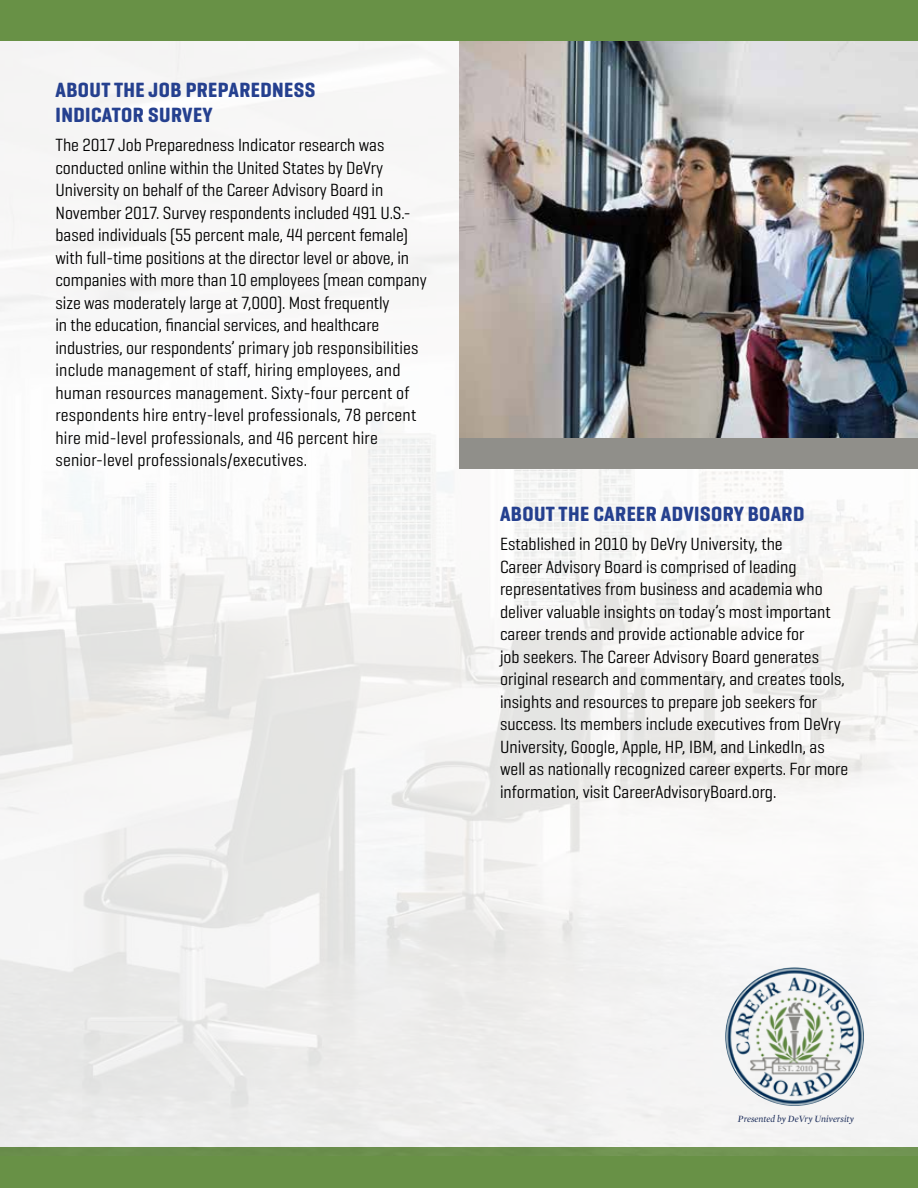
<style>
.page{position:relative;width:918px;height:1188px;background:#fff}
.page>*{position:absolute;margin:0;border:0;box-sizing:border-box;transform-origin:0 0}
.t1{font:700 21px/25.2px "Geogrotesque Cond";letter-spacing:.02em;color:#25408f}
.t2{font:18px/22.5px "Geogrotesque Cond";color:#000}
.t3{font:italic 9.75px "Mercury Display";color:#1d2e5b}
</style>
<div class="page">
<div style="left:0;top:1148px;width:918px;height:40px;background:#689146"></div>
<img style="left:0;top:40px;width:918px;height:1116px">
<img style="left:459px;top:40px;width:459px;height:398px">
<div style="left:0;top:0;width:918px;height:40px;background:#689146"></div>
<div style="left:459px;top:438px;width:459px;height:31px;background:#908f8a"></div>
<img style="left:725px;top:967px;width:139px;height:139px;border-radius:69px">
<p class="t1" style="left:56px;top:77px;width:262px">ABOUT THE JOB PREPAREDNESS<br>INDICATOR SURVEY</p>
<p class="t2" style="left:56px;top:133px;width:373px">The 2017 Job Preparedness Indicator research was conducted online within the United States by DeVry University on behalf of the Career Advisory Board in November 2017. Survey respondents included 491 U.S.- based individuals (55 percent male, 44 percent female) with full-time positions at the director level or above, in companies with more than 10 employees (mean company size was moderately large at 7,000). Most frequently<br>in the education, financial services, and healthcare industries, our respondents’ primary job responsibilities include management of staff, hiring employees, and human resources management. Sixty-four percent of respondents hire entry-level professionals, 78 percent hire mid-level professionals, and 46 percent hire senior-level professionals/executives.</p>
<p class="t1" style="left:500px;top:501px;width:306px">ABOUT THE CAREER ADVISORY BOARD</p>
<p class="t2" style="left:500px;top:533px;width:350px">Established in 2010 by DeVry University, the<br>Career Advisory Board is comprised of leading representatives from business and academia who deliver valuable insights on today’s most important career trends and provide actionable advice for<br>job seekers. The Career Advisory Board generates original research and commentary, and creates tools, insights and resources to prepare job seekers for success. Its members include executives from DeVry University, Google, Apple, HP, IBM, and LinkedIn, as well as nationally recognized career experts. For more information, visit CareerAdvisoryBoard.org.</p>
<p class="t3" style="left:738px;top:1112px;width:117px">Presented by DeVry University</p>
</div>
